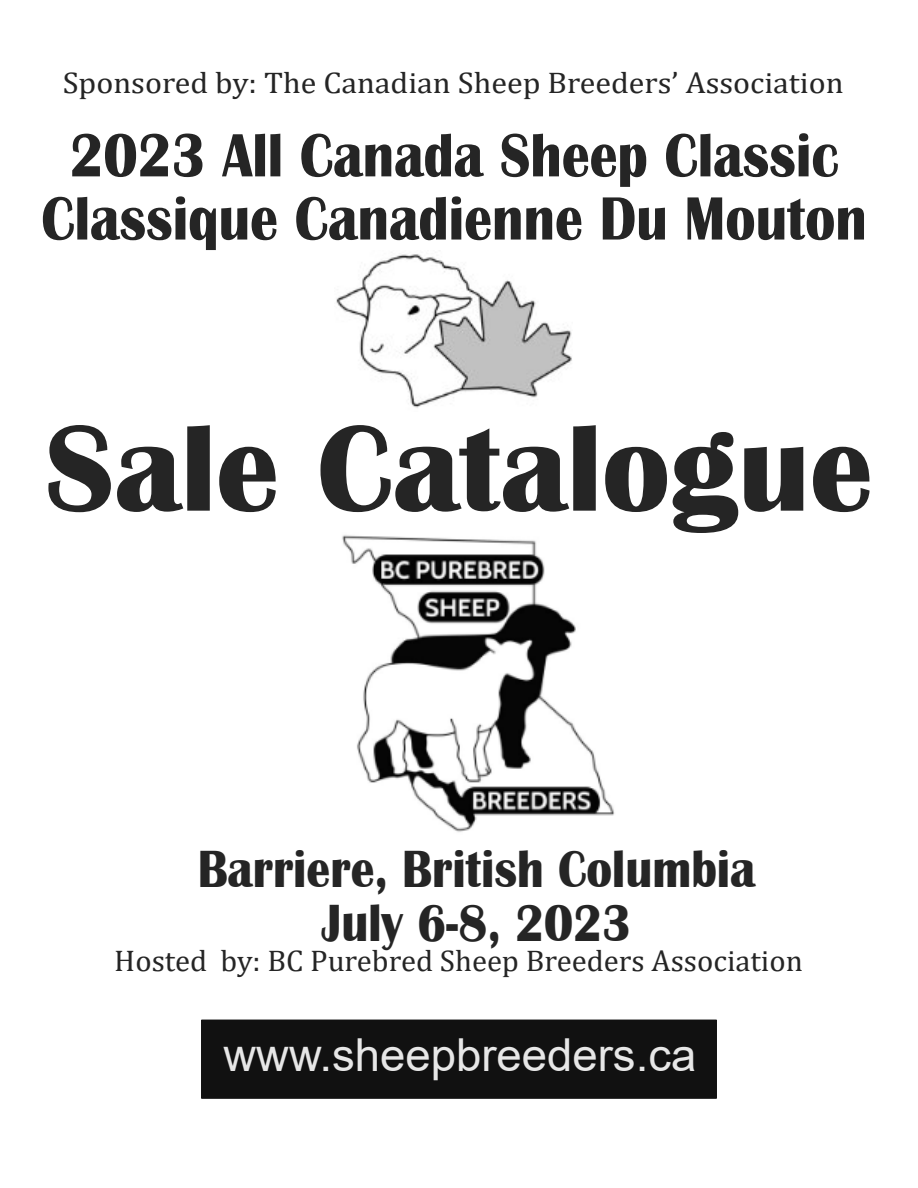
<style>
.page{position:relative;width:918px;height:1188px;background:#fff}
.page>*{position:absolute;margin:0;border:0;box-sizing:border-box;transform-origin:0 0}
.t1{font:700 126.3px "Britannic";color:#252525}
.t2{font:700 63.15px/63.2px "Britannic";color:#252525;text-align:center;scale:.88 1}
.t3{font:700 53.85px/53.8px "Britannic";color:#252525;text-align:center;scale:.88 1}
.t4{font:45.45px "Arial";color:#e7e7e7}
.t5{font:30px "Cambria Math";color:#252525;scale:1.07 1}
.t6{font:30px "Cambria Math";color:#252525}
</style>
<div class="page">
<img style="left:336px;top:254px;width:236px;height:154px">
<img style="left:342px;top:535px;width:273px;height:297px">
<div style="left:201px;top:1020px;width:516px;height:79px;background:#111;border:1px solid #111"></div>
<p class="t5" style="left:63px;top:69px;width:731px">Sponsored by: The Canadian Sheep Breeders’ Association</p>
<p class="t2" style="left:41px;top:129px;width:940px">2023 All Canada Sheep Classic<br>Classique Canadienne Du Mouton</p>
<h1 class="t1" style="left:45px;top:425px;width:829px">Sale Catalogue</h1>
<p class="t3" style="left:198px;top:846px;width:635px">Barriere, British Columbia<br>July 6-8, 2023</p>
<p class="t6" style="left:114px;top:948px;width:690px">Hosted by: BC Purebred Sheep Breeders Association</p>
<p class="t4" style="left:223px;top:1038px;width:475px">www.sheepbreeders.ca</p>
</div>
